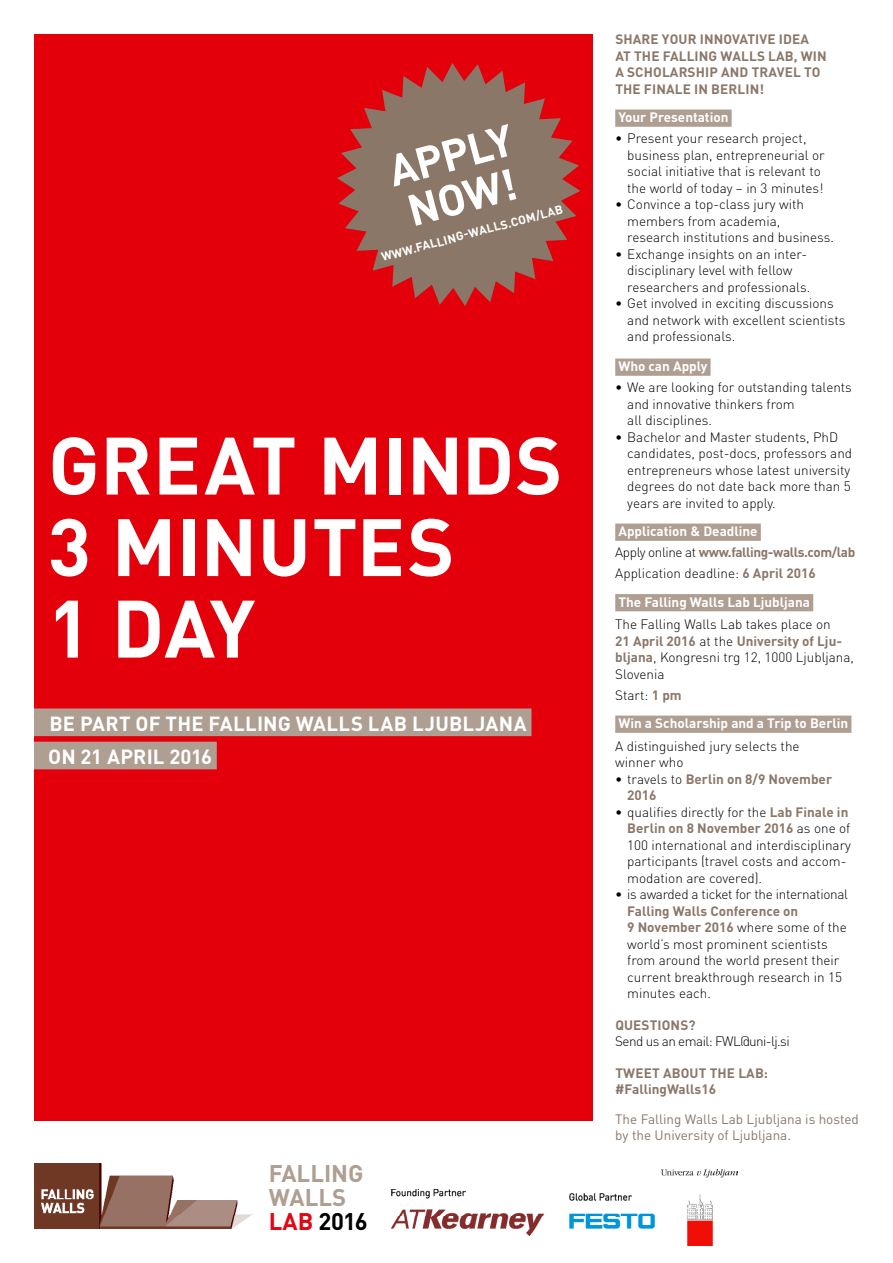
<style>
.page{position:relative;width:893px;height:1263px;background:#fff}
.page>*{position:absolute;margin:0;border:0;box-sizing:border-box;transform-origin:0 0}
.t1{font:700 79.95px "DINOT";color:#fff}
.t2{font:700 43.5px/43.5px "DINOT";color:#fff}
.t3{font:700 23.85px/23.9px "DINOT";color:#af9f92}
.SUBHEAD{font:700 20.25px/33.2px "DINOT";letter-spacing:.01em;color:#fff}
.Bodytext_Points{font:300 13.5px/16.5px "DINOT";color:#000}
.Bodytext_Points_-_er{font:300 13.5px/16.5px "DINOT";color:#000}
.Bodytext{font:300 13.5px/16.5px "DINOT";color:#000}
.Bodytext_Zwischenübe{font:700 13.5px "DINOT";color:#fff}
.Bodytext_Versalien{font:700 13.5px/16.5px "DINOT";letter-spacing:.01em;color:#8a7769}
.fliesstext{font:13.5px/16.5px "DINOT";color:#8a7769}
.Bodytext-2{font:700 13.5px "DINOT";letter-spacing:-.03em;color:#8a7769}
.Bodytext_Points-2{font:700 13.5px/16.5px "DINOT";color:#8a7769}
.Bodytext-3{font:700 13.5px "DINOT";color:#8a7769}
.Bodytext-4{font:300 13.5px "DINOT";letter-spacing:-.04em;color:#000}
.t4{font:700 12px "DINOT";color:#fff}
.s1{color:#e30613}
.s2{color:#000}
.s3{font-weight:300;color:#000}
.s4{font-weight:700;color:#8a7769}
</style>
<div class="page">
<div style="left:34px;top:34px;width:559px;height:1086px;background:#e3000b"></div>
<div style="left:34px;top:708px;width:497px;height:28px;background:#af9e92"></div>
<div style="left:34px;top:742px;width:183px;height:27px;background:#af9e92"></div>
<div style="left:615px;top:110px;width:117px;height:17px;background:#af9e92"></div>
<div style="left:615px;top:359px;width:96px;height:17px;background:#af9e92"></div>
<div style="left:615px;top:524px;width:146px;height:17px;background:#af9e92"></div>
<div style="left:615px;top:594px;width:198px;height:17px;background:#af9e92"></div>
<div style="left:615px;top:716px;width:236px;height:17px;background:#af9e92"></div>
<svg style="left:337px;top:63px;width:243px;height:243px;fill:#8a7768"></svg>
<img style="left:34px;top:1163px;width:219px;height:66px">
<img style="left:391px;top:1189px;width:263px;height:47px">
<img style="left:661px;top:1170px;width:76px;height:75px">
<p class="t2" style="left:383px;top:149px;width:129px;rotate:-15deg">APPLY<br>NOW!</p>
<p class="t4" style="left:380px;top:250px;width:189px;rotate:-15deg">WWW.FALLING-WALLS.COM/LAB</p>
<p class="t1" style="left:48px;top:413px;width:516px">GREAT MINDS</p>
<p class="t1" style="left:48px;top:495px;width:408px">3 MINUTES</p>
<p class="t1" style="left:48px;top:576px;width:209px">1 DAY</p>
<p class="SUBHEAD" style="left:48px;top:706px;width:480px">BE PART OF THE FALLING WALLS LAB LJUBLJANA<br>ON 21 APRIL 2016</p>
<p class="t3" style="left:269px;top:1161px;width:100px">FALLING<br>WALLS<br><span class="s1">LAB</span> <span class="s2">2016</span></p>
<p class="Bodytext_Versalien" style="left:615px;top:31px;width:213px">SHARE YOUR INNOVATIVE IDEA<br>AT THE FALLING WALLS LAB, WIN<br>A SCHOLARSHIP AND TRAVEL TO<br>THE FINALE IN BERLIN!</p>
<p class="Bodytext_Zwischenübe" style="left:618px;top:109px;width:112px">Your Presentation</p>
<p class="Bodytext_Points_-_er" style="left:627px;top:130px;width:199px;text-indent:-12px">• Present your research project, business plan, entrepreneurial or social initiative that is relevant to the world of today – in 3 minutes!</p>
<p class="Bodytext_Points" style="left:627px;top:196px;width:208px;text-indent:-12px">• Convince a top-class jury with members from academia, research institutions and business.</p>
<p class="Bodytext_Points" style="left:627px;top:246px;width:185px;text-indent:-12px">• Exchange insights on an inter&shy;disciplinary level with fellow researchers and professionals.</p>
<p class="Bodytext_Points" style="left:627px;top:295px;width:220px;text-indent:-12px">• Get involved in exciting discussions and network with excellent scientists and professionals.</p>
<p class="Bodytext_Zwischenübe" style="left:618px;top:358px;width:91px">Who can Apply</p>
<p class="Bodytext_Points_-_er" style="left:627px;top:379px;width:226px;text-indent:-12px">• We are looking for outstanding talents and innovative thinkers from<br>all disciplines.</p>
<p class="Bodytext_Points" style="left:627px;top:429px;width:226px;text-indent:-12px">• Bachelor and Master students, PhD candidates, post-docs, professors and entrepreneurs whose latest university degrees do not date back more than 5 years are invited to apply.</p>
<p class="Bodytext_Zwischenübe" style="left:618px;top:523px;width:141px">Application &amp; Deadline</p>
<p class="Bodytext-2" style="left:615px;top:544px;width:241px"><span class="s3">Apply online at</span> www.falling-walls.com/lab</p>
<p class="Bodytext_Points" style="left:615px;top:565px;width:202px">Application deadline: <span class="s4">6 April 2016</span></p>
<p class="Bodytext_Zwischenübe" style="left:618px;top:593px;width:193px">The Falling Walls Lab Ljubljana</p>
<p class="Bodytext" style="left:615px;top:616px;width:240px">The Falling Walls Lab takes place on<br><span class="s4">21 April 2016</span> at the <span class="s4">University of Lju&shy;bljana</span>, Kongresni trg 12, 1000 Ljubljana,<br>Slovenia</p>
<p class="Bodytext_Points" style="left:615px;top:687px;width:68px">Start: <span class="s4">1 pm</span></p>
<p class="Bodytext_Zwischenübe" style="left:618px;top:715px;width:231px">Win a Scholarship and a Trip to Berlin</p>
<p class="Bodytext" style="left:615px;top:738px;width:186px">A distinguished jury selects the winner who</p>
<p class="Bodytext_Points-2" style="left:627px;top:770px;width:206px;text-indent:-12px"><span class="s3">• travels to</span> Berlin on 8/9 November<br>2016</p>
<p class="Bodytext_Points" style="left:627px;top:804px;width:225px;text-indent:-12px">• qualifies directly for the <span class="s4">Lab Finale in Berlin on 8 November 2016</span> as one of 100 international and interdisciplinary participants (travel costs and accom&shy;modation are covered).</p>
<p class="Bodytext_Points" style="left:627px;top:886px;width:222px;text-indent:-12px">• is awarded a ticket for the international<br><span class="s4">Falling Walls Conference on<br>9 November 2016</span> where some of the world’s most prominent scientists from around the world present their current breakthrough research in 15 minutes each.</p>
<p class="Bodytext_Versalien" style="left:615px;top:1016px;width:82px">QUESTIONS?</p>
<p class="Bodytext-4" style="left:615px;top:1033px;width:176px">Send us an email: FWL@uni-lj.si</p>
<p class="Bodytext-3" style="left:615px;top:1064px;width:154px">TWEET ABOUT THE LAB:</p>
<p class="Bodytext-3" style="left:615px;top:1081px;width:102px">#FallingWalls16</p>
<p class="fliesstext" style="left:615px;top:1110px;width:245px">The Falling Walls Lab Ljubljana is hosted by the University of Ljubljana.</p>
</div>
